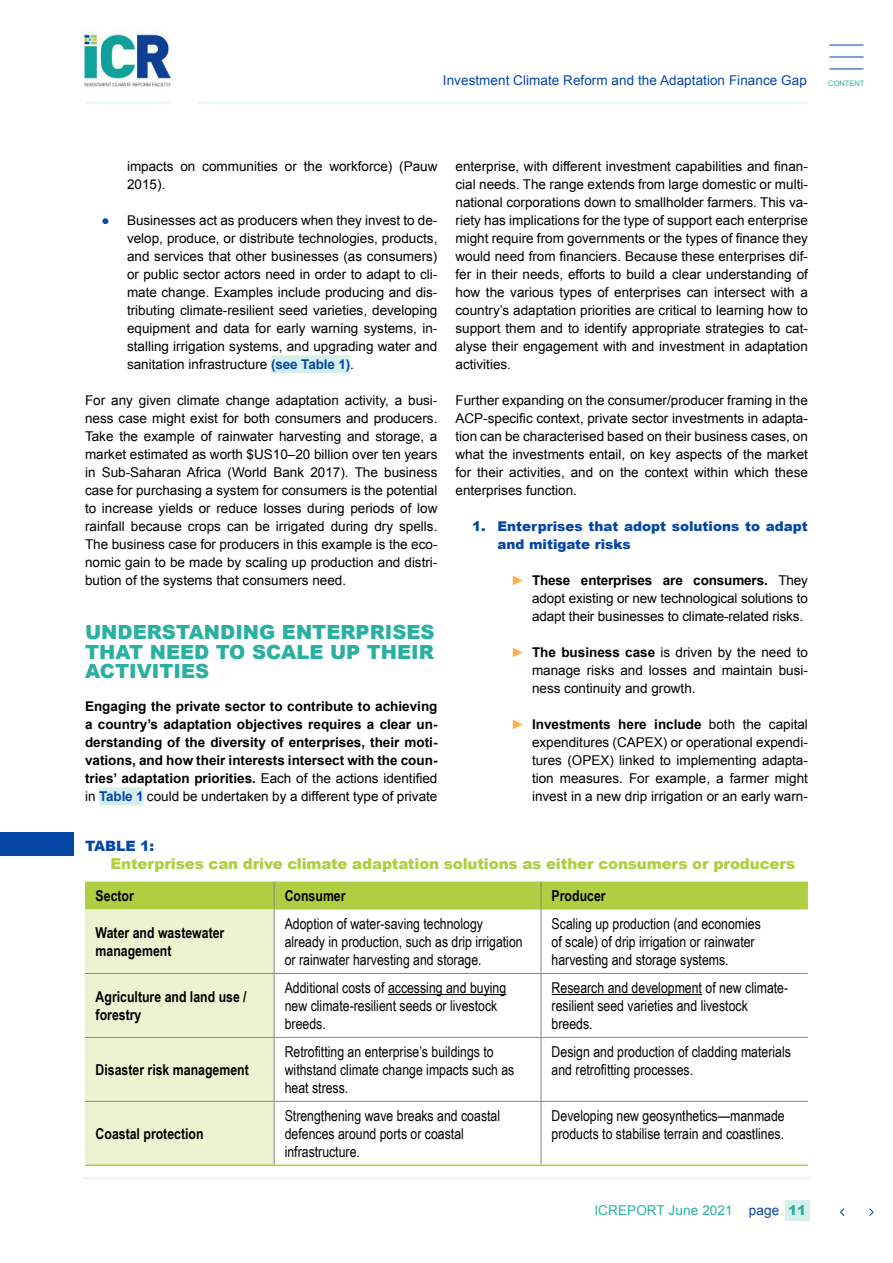
<style>
.page{position:relative;width:893px;height:1263px;background:#fff}
.page>*{position:absolute;margin:0;border:0;box-sizing:border-box;transform-origin:0 0}
.t1{font:900 19.5px/19.5px "Arial";color:#2ab0a1;text-align:justify}
.t2{font:15px/18px "Arial Narrow";color:#000}
.t3{font:700 15px/18px "Arial Narrow";color:#000}
.t4{font:900 15px "Arial";letter-spacing:-.01em;color:#b0ce42}
.t5{font:900 14.25px "Arial";letter-spacing:-.01em;color:#0646a5}
.t6{font:13.5px/18px "Arial";color:#000;text-align:justify}
.t7{font:700 13.5px/18px "Arial";color:#000;text-align:justify}
.t8{font:900 13.5px/18px "Arial";color:#0646a5}
.t9{font:13.5px "Arial";letter-spacing:.005em;color:#0646a5}
.t10{font:13.5px "Arial";letter-spacing:.01em;color:#2ab0a1}
.t11{font:7.5px "Arial";color:#2ab0a1}
.s1{color:#0646a5}
.s2{font-weight:700;color:#0646a5}
.s3{font-weight:400}
.s4{color:#ffae47}
.s5{font-weight:700}
.s6{font-weight:900}
</style>
<div class="page">
<img style="left:82px;top:30px;width:92px;height:58px">
<hr style="left:197px;top:101px;width:611px;height:3px;background:#eaf7f6">
<hr style="left:82px;top:1177px;width:727px;height:3px;background:#eaf7f6">
<hr style="left:85px;top:101px;width:85px;height:3px;background:#eaf7f6">
<hr style="left:829px;top:69px;width:34px;height:1px;background:#0646a5">
<hr style="left:829px;top:45px;width:34px;height:1px;background:#0646a5">
<hr style="left:829px;top:57px;width:34px;height:1px;background:#0646a5">
<div style="left:785px;top:1201px;width:24px;height:20px;background:#d4efec"></div>
<svg style="left:840px;top:1208px;width:33px;height:8px"></svg>
<div style="left:271px;top:355px;width:79px;height:18px;background:#d4efec"></div>
<div style="left:99px;top:787px;width:44px;height:18px;background:#d4efec"></div>
<div style="left:85px;top:909px;width:189px;height:255px;background:#ecf3d0"></div>
<hr style="left:85px;top:1164px;width:189px;height:2px;background:#b0ce42">
<hr style="left:274px;top:1164px;width:267px;height:2px;background:#b0ce42">
<hr style="left:541px;top:1164px;width:267px;height:2px;background:#b0ce42">
<hr style="left:274px;top:909px;width:1px;height:64px;background:#878786">
<hr style="left:541px;top:909px;width:1px;height:64px;background:#878786">
<hr style="left:85px;top:973px;width:189px;height:1px;background:#878786">
<hr style="left:274px;top:973px;width:267px;height:1px;background:#878786">
<hr style="left:274px;top:974px;width:1px;height:63px;background:#878786">
<hr style="left:541px;top:973px;width:267px;height:1px;background:#878786">
<hr style="left:541px;top:974px;width:1px;height:63px;background:#878786">
<hr style="left:85px;top:1037px;width:189px;height:1px;background:#878786">
<hr style="left:274px;top:1037px;width:267px;height:1px;background:#878786">
<hr style="left:274px;top:1037px;width:1px;height:64px;background:#878786">
<hr style="left:541px;top:1037px;width:267px;height:1px;background:#878786">
<hr style="left:541px;top:1037px;width:1px;height:64px;background:#878786">
<hr style="left:85px;top:1101px;width:189px;height:1px;background:#878786">
<hr style="left:274px;top:1101px;width:267px;height:1px;background:#878786">
<hr style="left:274px;top:1101px;width:1px;height:63px;background:#878786">
<hr style="left:541px;top:1101px;width:267px;height:1px;background:#878786">
<hr style="left:541px;top:1101px;width:1px;height:63px;background:#878786">
<div style="left:85px;top:881px;width:723px;height:28px;background:#b0ce42"></div>
<hr style="left:388px;top:994px;width:118px;height:1px;background:#000">
<hr style="left:552px;top:994px;width:150px;height:1px;background:#000">
<div style="left:0;top:832px;width:73px;height:23px;background:#0646a5"></div>
<p class="t9" style="left:443px;top:75px;width:365px">Investment Climate Reform and the Adaptation Finance Gap</p>
<p class="t11" style="left:828px;top:80px;width:38px">CONTENT</p>
<p class="t6" style="left:127px;top:157px;width:312px">impacts on communities or the workforce) (Pauw<br>2015).</p>
<p class="t6" style="left:127px;top:212px;width:312px;text-indent:-26px"><span class="s1">●</span> Businesses act as producers when they invest to de&shy;velop, produce, or distribute technologies, products, and services that other businesses (as consumers) or public sector actors need in order to adapt to cli&shy;mate change. Examples include producing and dis&shy;tributing climate-resilient seed varieties, developing equipment and data for early warning systems, in&shy;stalling irrigation systems, and upgrading water and sanitation infrastructure <span class="s2">(see Table 1)</span>.</p>
<p class="t6" style="left:85px;top:391px;width:354px">For any given climate change adaptation activity, a busi&shy;ness case might exist for both consumers and producers.<br>Take the example of rainwater harvesting and storage, a market estimated as worth $US10–20 billion over ten years in Sub-Saharan Africa (World Bank 2017). The business case for purchasing a system for consumers is the potential to increase yields or reduce losses during periods of low rainfall because crops can be irrigated during dry spells.<br>The business case for producers in this example is the eco&shy;nomic gain to be made by scaling up production and distri&shy;bution of the systems that consumers need.</p>
<h1 class="t1" style="left:85px;top:624px;width:351px">UNDERSTANDING ENTERPRISES THAT NEED TO SCALE UP THEIR ACTIVITIES</h1>
<p class="t7" style="left:85px;top:699px;width:354px">Engaging the private sector to contribute to achieving a country’s adaptation objectives requires a clear un&shy;derstanding of the diversity of enterprises, their moti&shy;vations, and how their interests intersect with the coun&shy;tries’ adaptation priorities. <span class="s3">Each of the actions identified in</span> <span class="s1">Table 1</span> <span class="s3">could be undertaken by a different type of private</span></p>
<p class="t6" style="left:455px;top:157px;width:354px">enterprise, with different investment capabilities and finan&shy;cial needs. The range extends from large domestic or multi&shy;national corporations down to smallholder farmers. This va&shy;riety has implications for the type of support each enterprise might require from governments or the types of finance they would need from financiers. Because these enterprises dif&shy;fer in their needs, efforts to build a clear understanding of how the various types of enterprises can intersect with a country’s adaptation priorities are critical to learning how to support them and to identify appropriate strategies to cat&shy;alyse their engagement with and investment in adaptation activities.</p>
<p class="t6" style="left:455px;top:391px;width:354px">Further expanding on the consumer/producer framing in the ACP-specific context, private sector investments in adapta&shy;tion can be characterised based on their business cases, on what the investments entail, on key aspects of the market for their activities, and on the context within which these enterprises function.</p>
<p class="t8" style="left:497px;top:518px;width:312px;text-indent:-26px">1. Enterprises that adopt solutions to adapt and mitigate risks</p>
<p class="t6" style="left:532px;top:572px;width:277px;text-indent:-21px"><span class="s4">►</span> <span class="s5">These enterprises are consumers.</span> They adopt existing or new technological solutions to adapt their businesses to climate-related risks.</p>
<p class="t6" style="left:532px;top:644px;width:277px;text-indent:-21px"><span class="s4">►</span> <span class="s5">The business case</span> is driven by the need to manage risks and losses and maintain busi&shy;ness continuity and growth.</p>
<p class="t6" style="left:532px;top:716px;width:277px;text-indent:-21px"><span class="s4">►</span> <span class="s5">Investments here include</span> both the capital expenditures (CAPEX) or operational expendi&shy;tures (OPEX) linked to implementing adapta&shy;tion measures. For example, a farmer might invest in a new drip irrigation or an early warn-</p>
<p class="t5" style="left:85px;top:840px;width:71px">TABLE 1:</p>
<p class="t4" style="left:111px;top:857px;width:686px">Enterprises can drive climate adaptation solutions as either consumers or producers</p>
<p class="t3" style="left:96px;top:887px;width:40px">Sector</p>
<p class="t3" style="left:285px;top:886px;width:62px">Consumer</p>
<p class="t3" style="left:552px;top:886px;width:55px">Producer</p>
<p class="t3" style="left:96px;top:923px;width:130px">Water and wastewater management</p>
<p class="t2" style="left:285px;top:916px;width:239px">Adoption of water-saving technology already in production, such as drip irrigation or rainwater harvesting and storage.</p>
<p class="t2" style="left:552px;top:916px;width:211px">Scaling up production (and economies of scale) of drip irrigation or rainwater harvesting and storage systems.</p>
<p class="t3" style="left:96px;top:987px;width:153px">Agriculture and land use / forestry</p>
<p class="t2" style="left:285px;top:979px;width:223px">Additional costs of accessing and buying new climate-resilient seeds or livestock breeds.</p>
<p class="t2" style="left:552px;top:979px;width:238px">Research and development of new climate&shy;resilient seed varieties and livestock breeds.</p>
<p class="t3" style="left:96px;top:1060px;width:155px">Disaster risk management</p>
<p class="t2" style="left:285px;top:1042px;width:231px">Retrofitting an enterprise’s buildings to withstand climate change impacts such as heat stress.</p>
<p class="t2" style="left:552px;top:1043px;width:241px">Design and production of cladding materials and retrofitting processes.</p>
<p class="t3" style="left:96px;top:1124px;width:109px">Coastal protection</p>
<p class="t2" style="left:285px;top:1107px;width:217px">Strengthening wave breaks and coastal defences around ports or coastal infrastructure.</p>
<p class="t2" style="left:552px;top:1107px;width:235px">Developing new geosynthetics—manmade products to stabilise terrain and coastlines.</p>
<p class="t10" style="left:594px;top:1205px;width:213px">ICREPORT June 2021 <span class="s1">page</span> <span class="s6">11</span></p>
</div>
